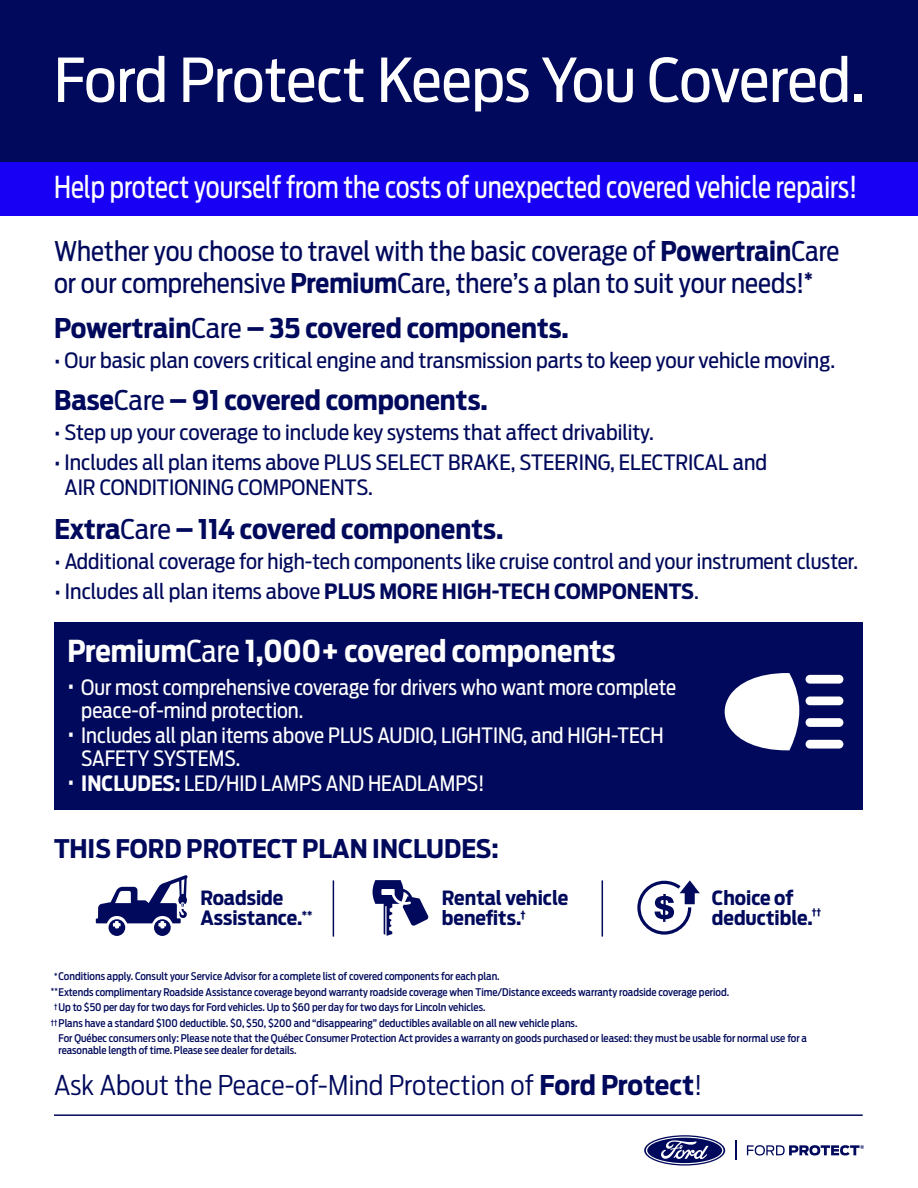
<style>
.page{position:relative;width:918px;height:1188px;background:#fff}
.page>*{position:absolute;margin:0;border:0;box-sizing:border-box;transform-origin:0 0}
.t1{font:60px "Ford Antenna Cond";letter-spacing:-.015em;color:#fff;scale:1.05 1}
.t2{font:30px "Ford Antenna Cond";color:#fff;scale:.9 1}
.t3{font:700 30px "Ford Antenna Cond";color:#fff}
.t4{font:27px/32.4px "Ford Antenna Cond";color:#00095b}
.t5{font:700 27px "Ford Antenna Cond";color:#00095b;scale:1.05 1}
.t6{font:300 27px "Ford Antenna Cond";letter-spacing:.005em;color:#00095b;scale:1.05 1}
.t7{font:700 25.5px "Ford Antenna Cond";color:#00095b;scale:1.05 1}
.t8{font:21px/25.2px "Ford Antenna Cond";color:#00095b;scale:1.05 1}
.t9{font:21px/22.5px "Ford Antenna Cond";color:#fff}
.t10{font:21px "Ford Antenna Cond";color:#00095b}
.t11{font:700 19.5px "Ford Antenna Cond";color:#00095b;scale:1.05 1}
.t12{font:500 10.5px/15.5px "Ford Antenna Cond";color:#00095b}
.t13{font:700 9.6px "Ford Antenna Cond";color:#00095b;scale:1.05 1}
.t14{font:700 8.7px "Ford Antenna Cond";color:#00095b;scale:1.05 1}
.s1{font-weight:700}
.s2{font-weight:400}
.s3{font-size:24px}
.s4{font-weight:400;font-size:25.5px;color:#fff}
</style>
<div class="page">
<div style="left:54px;top:622px;width:809px;height:188px;background:#00095b"></div>
<hr style="left:602px;top:880px;width:1px;height:57px;background:#00095b">
<hr style="left:333px;top:880px;width:1px;height:57px;background:#00095b">
<hr style="left:54px;top:1114px;width:809px;height:2px;background:#00095b">
<div style="left:806px;top:675px;width:37px;height:9px;background:#fff;border-radius:4px"></div>
<div style="left:0;top:0;width:918px;height:162px;background:#00095b"></div>
<div style="left:0;top:162px;width:918px;height:54px;background:#1700f4"></div>
<svg style="left:725px;top:673px;width:74px;height:77px"></svg>
<svg style="left:806px;top:697px;width:37px;height:52px"></svg>
<div style="left:154px;top:919px;width:17px;height:17px;background:#00095b;border-radius:50%"></div>
<div style="left:109px;top:919px;width:16px;height:17px;background:#00095b;border-radius:50%"></div>
<svg style="left:96px;top:875px;width:92px;height:53px"></svg>
<svg style="left:373px;top:880px;width:56px;height:56px"></svg>
<svg style="left:637px;top:881px;width:63px;height:54px"></svg>
<svg style="left:644px;top:1135px;width:81px;height:31px"></svg>
<svg style="left:646px;top:1137px;width:77px;height:27px"></svg>
<svg style="left:747px;top:1145px;width:117px;height:11px"></svg>
<svg style="left:735px;top:1141px;width:2px;height:19px"></svg>
<h1 class="t1" style="left:54px;top:29px;width:773px">Ford Protect Keeps You Covered.</h1>
<p class="t2" style="left:54px;top:161px;width:894px">Help protect yourself from the costs of unexpected covered vehicle repairs!</p>
<p class="t4" style="left:54px;top:232px;width:787px">Whether you choose to travel with the basic coverage of <span class="s1">Powertrain</span>Care or our comprehensive <span class="s1">Premium</span>Care, there’s a plan to suit your needs!<sup>*</sup></p>
<p class="t5" style="left:54px;top:304px;width:492px">Powertrain<span class="s2">Care</span> – 35 covered components.</p>
<p class="t8" style="left:54px;top:345px;width:745px">• Our basic plan covers critical engine and transmission parts to keep your vehicle moving.</p>
<p class="t5" style="left:54px;top:376px;width:415px">Base<span class="s2">Care</span> – 91 covered components.</p>
<p class="t8" style="left:54px;top:417px;width:573px">• Step up your coverage to include key systems that affect drivability.</p>
<p class="t8" style="left:65px;top:447px;width:671px;text-indent:-11px">• Includes all plan items above PLUS SELECT BRAKE, STEERING, ELECTRICAL and<br>AIR CONDITIONING COMPONENTS.</p>
<p class="t5" style="left:54px;top:505px;width:429px">Extra<span class="s2">Care</span> – 114 covered components.</p>
<p class="t10" style="left:54px;top:543px;width:805px">• Additional coverage for high-tech components like cruise control and your instrument cluster.</p>
<p class="t8" style="left:54px;top:576px;width:615px">• Includes all plan items above <span class="s1">PLUS MORE HIGH-TECH COMPONENTS</span>.</p>
<h2 class="t3" style="left:68px;top:625px;width:550px">Premium<span class="s2">Care</span> 1,000+ covered components</h2>
<p class="t9" style="left:81px;top:674px;width:596px;text-indent:-14px"><span class="s3">•</span> Our most comprehensive coverage for drivers who want more complete peace-of-mind protection.</p>
<p class="t9" style="left:81px;top:722px;width:584px;text-indent:-14px"><span class="s3">•</span> Includes all plan items above PLUS AUDIO, LIGHTING, and HIGH-TECH<br>SAFETY SYSTEMS.</p>
<p class="t9" style="left:68px;top:769px;width:419px"><span class="s3">•</span> <span class="s1">INCLUDES:</span> LED/HID LAMPS AND HEADLAMPS!</p>
<h2 class="t7" style="left:54px;top:826px;width:425px">THIS FORD PROTECT PLAN INCLUDES:</h2>
<p class="t11" style="left:187px;top:881px;width:93px"><span class="s4">•</span> Roadside</p>
<p class="t13" style="left:302px;top:905px;width:12px">**</p>
<p class="t11" style="left:442px;top:881px;width:122px">Rental vehicle</p>
<p class="t11" style="left:712px;top:881px;width:79px">Choice of</p>
<p class="t11" style="left:200px;top:900px;width:99px">Assistance.</p>
<p class="t11" style="left:442px;top:900px;width:81px">benefits.<sup>†</sup></p>
<p class="t11" style="left:712px;top:900px;width:98px">deductible.</p>
<p class="t14" style="left:812px;top:904px;width:10px">††</p>
<p class="t12" style="left:51px;top:968px;width:680px"><sup>*</sup> Conditions apply. Consult your Service Advisor for a complete list of covered components for each plan.<br><sup>**</sup>Extends complimentary Roadside Assistance coverage beyond warranty roadside coverage when Time/Distance exceeds warranty roadside coverage period. <sup>†</sup> Up to $50 per day for two days for Ford vehicles. Up to $60 per day for two days for Lincoln vehicles.<br><sup>††</sup> Plans have a standard $100 deductible. $0, $50, $200 and “disappearing” deductibles available on all new vehicle plans.</p>
<p class="t12" style="left:59px;top:1031px;width:750px;line-height:12px">For Québec consumers only: Please note that the Québec Consumer Protection Act provides a warranty on goods purchased or leased: they must be usable for normal use for a reasonable length of time. Please see dealer for details.</p>
<p class="t6" style="left:54px;top:1062px;width:619px">Ask About the Peace-of-Mind Protection of <span class="s1">Ford Protect</span>!</p>
</div>
